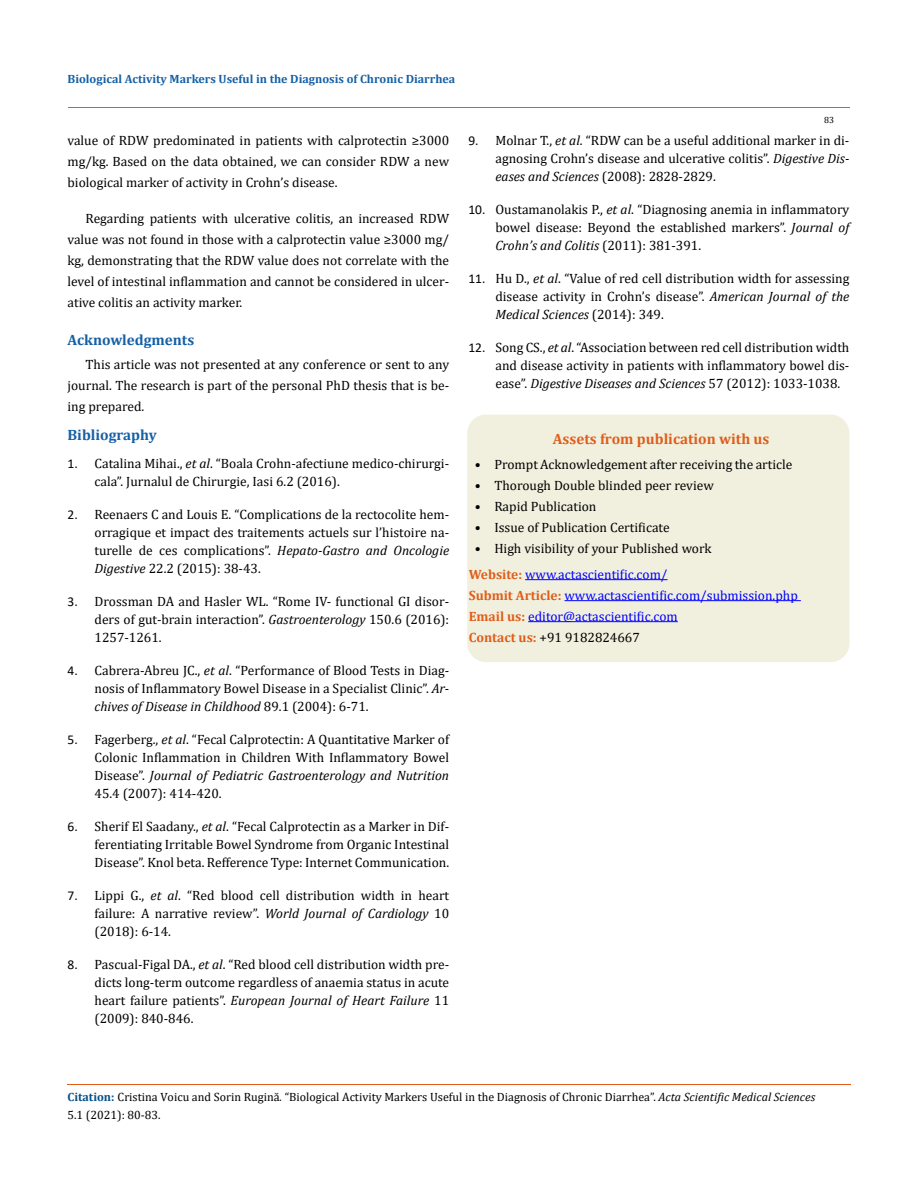
<style>
.page{position:relative;width:917px;height:1188px;background:#fff}
.page>*{position:absolute;margin:0;border:0;box-sizing:border-box;transform-origin:0 0}
.t1{font:700 15px "Cambria";color:#1560a6}
.t2{font:700 15px "Cambria";color:#e05d1a}
.t3{font:13.5px/18px "Cambria";color:#000;text-align:justify}
.t4{font:13.5px/21px "Cambria";color:#00f}
.t5{font:12px/18px "Cambria";color:#000}
.t6{font:700 12px "Cambria";color:#1560a6}
.t7{font:9px "Cambria";color:#000}
.s1{font-family:"Calibri"}
.s2{font-style:italic}
.s3{font-weight:700;color:#e05d1a}
.s4{color:#000}
.s5{font-weight:700;color:#035089}
</style>
<div class="page">
<div style="left:468px;top:415px;width:380px;height:246px;background:#f1f0de;border-radius:18px"></div>
<div style="left:467px;top:415px;width:382px;height:247px;border:2px solid #f1f0de;border-radius:18px"></div>
<hr style="left:525px;top:579px;width:142px;height:1px;background:#00f">
<hr style="left:564px;top:600px;width:236px;height:1px;background:#00f">
<hr style="left:528px;top:621px;width:149px;height:1px;background:#00f">
<hr style="left:68px;top:108px;width:781px;height:1px;background:#e05d1a">
<hr style="left:68px;top:1084px;width:782px;height:1px;background:#e05d1a">
<p class="t6" style="left:68px;top:70px;width:389px">Biological Activity Markers Useful in the Diagnosis of Chronic Diarrhea</p>
<p class="t3" style="left:68px;top:130px;width:383px;line-height:21px">value of RDW predominated in patients with calprotectin ≥3000 mg/kg. Based on the data obtained, we can consider RDW a new biological marker of activity in Crohn’s disease.</p>
<p class="t3" style="left:68px;top:208px;width:383px;line-height:21px;text-indent:18px">Regarding patients with ulcerative colitis, an increased RDW value was not found in those with a calprotectin value ≥3000 mg/ kg, demonstrating that the RDW value does not correlate with the level of intestinal inflammation and cannot be considered in ulcer&shy;ative colitis an activity marker.</p>
<p class="t1" style="left:68px;top:329px;width:128px">Acknowledgments</p>
<p class="t3" style="left:68px;top:354px;width:383px;line-height:21px;text-indent:18px">This article was not presented at any conference or sent to any journal. The research is part of the personal PhD thesis that is be&shy;ing prepared.</p>
<p class="t1" style="left:68px;top:424px;width:91px">Bibliography</p>
<p class="t3" style="left:94px;top:454px;width:356px;text-indent:-27px"><span class="s1">1.</span> Catalina Mihai., <span class="s2">et al</span>. “Boala Crohn-afectiune medico-chirurgi&shy;cala”. Jurnalul de Chirurgie, Iasi 6.2 (2016).</p>
<p class="t3" style="left:94px;top:505px;width:356px;text-indent:-27px"><span class="s1">2.</span> Reenaers C and Louis E. “Complications de la rectocolite hem&shy;orragique et impact des traitements actuels sur l’histoire na&shy;turelle de ces complications”. <span class="s2">Hepato-Gastro and Oncologie Digestive</span> 22.2 (2015): 38-43.</p>
<p class="t3" style="left:95px;top:592px;width:356px;text-indent:-27px"><span class="s1">3.</span> Drossman DA and Hasler WL. “Rome IV- functional GI disor&shy;ders of gut-brain interaction”. <span class="s2">Gastroenterology</span> 150.6 (2016):<br>1257-1261.</p>
<p class="t3" style="left:95px;top:661px;width:356px;text-indent:-27px"><span class="s1">4.</span> Cabrera-Abreu JC., <span class="s2">et al</span>. “Performance of Blood Tests in Diag&shy;nosis of Inflammatory Bowel Disease in a Specialist Clinic”. <span class="s2">Ar&shy;chives of Disease in Childhood</span> 89.1 (2004): 6-71.</p>
<p class="t3" style="left:94px;top:730px;width:356px;text-indent:-27px"><span class="s1">5.</span> Fagerberg., <span class="s2">et al</span>. “Fecal Calprotectin: A Quantitative Marker of Colonic Inflammation in Children With Inflammatory Bowel Disease”. <span class="s2">Journal of Pediatric Gastroenterology and Nutrition </span>45.4 (2007): 414-420.</p>
<p class="t3" style="left:94px;top:817px;width:356px;text-indent:-27px"><span class="s1">6.</span> Sherif El Saadany., <span class="s2">et al</span>. “Fecal Calprotectin as a Marker in Dif&shy;ferentiating Irritable Bowel Syndrome from Organic Intestinal Disease”. Knol beta. Refference Type: Internet Communication.</p>
<p class="t3" style="left:94px;top:886px;width:356px;text-indent:-27px"><span class="s1">7.</span> Lippi G., <span class="s2">et al</span>. “Red blood cell distribution width in heart failure: A narrative review”. <span class="s2">World Journal of Cardiology</span> 10 (2018): 6-14.</p>
<p class="t3" style="left:94px;top:955px;width:356px;text-indent:-27px"><span class="s1">8.</span> Pascual-Figal DA., <span class="s2">et al</span>. “Red blood cell distribution width pre&shy;dicts long-term outcome regardless of anaemia status in acute heart failure patients”. <span class="s2">European Journal of Heart Failure</span> 11 (2009): 840-846.</p>
<p class="t7" style="left:824px;top:114px;width:11px">83</p>
<p class="t3" style="left:495px;top:132px;width:355px;text-indent:-27px"><span class="s1">9.</span> Molnar T., <span class="s2">et al</span>. “RDW can be a useful additional marker in di&shy;agnosing Crohn’s disease and ulcerative colitis”. <span class="s2">Digestive Dis&shy;eases and Sciences</span> (2008): 2828-2829.</p>
<p class="t3" style="left:495px;top:201px;width:355px;text-indent:-27px"><span class="s1">10.</span> Oustamanolakis P., <span class="s2">et al</span>. “Diagnosing anemia in inflammatory bowel disease: Beyond the established markers”. <span class="s2">Journal of Crohn’s and Colitis</span> (2011): 381-391.</p>
<p class="t3" style="left:495px;top:270px;width:355px;text-indent:-27px"><span class="s1">11.</span> Hu D., <span class="s2">et al</span>. “Value of red cell distribution width for assessing disease activity in Crohn’s disease”. <span class="s2">American Journal of the Medical Sciences</span> (2014): 349.</p>
<p class="t3" style="left:495px;top:339px;width:355px;text-indent:-27px"><span class="s1">12.</span> Song CS., <span class="s2">et al</span>. “Association between red cell distribution width and disease activity in patients with inflammatory bowel dis&shy;ease”. <span class="s2">Digestive Diseases and Sciences</span> 57 (2012): 1033-1038.</p>
<p class="t2" style="left:553px;top:428px;width:218px">Assets from publication with us</p>
<p class="t3" style="left:475px;top:456px;width:319px">• Prompt Acknowledgement after receiving the article</p>
<p class="t3" style="left:475px;top:477px;width:240px">• Thorough Double blinded peer review</p>
<p class="t3" style="left:475px;top:498px;width:123px">• Rapid Publication</p>
<p class="t3" style="left:475px;top:519px;width:196px">• Issue of Publication Certificate</p>
<p class="t3" style="left:475px;top:540px;width:238px">• High visibility of your Published work</p>
<p class="t4" style="left:468px;top:564px;width:330px"><span class="s3">Website:</span> www.actascientific.com/<br><span class="s3">Submit Article:</span> www.actascientific.com/submission.php <span class="s3">Email us:</span> editor@actascientific.com<br><span class="s3">Contact us:</span> <span class="s4">+91 9182824667</span></p>
<p class="t5" style="left:68px;top:1088px;width:749px"><span class="s5">Citation:</span> Cristina Voicu and Sorin Rugină<span class="s2">.</span> “Biological Activity Markers Useful in the Diagnosis of Chronic Diarrhea”. <span class="s2">Acta Scientific Medical Sciences<br></span>5.1 (2021): 80-83.</p>
</div>
